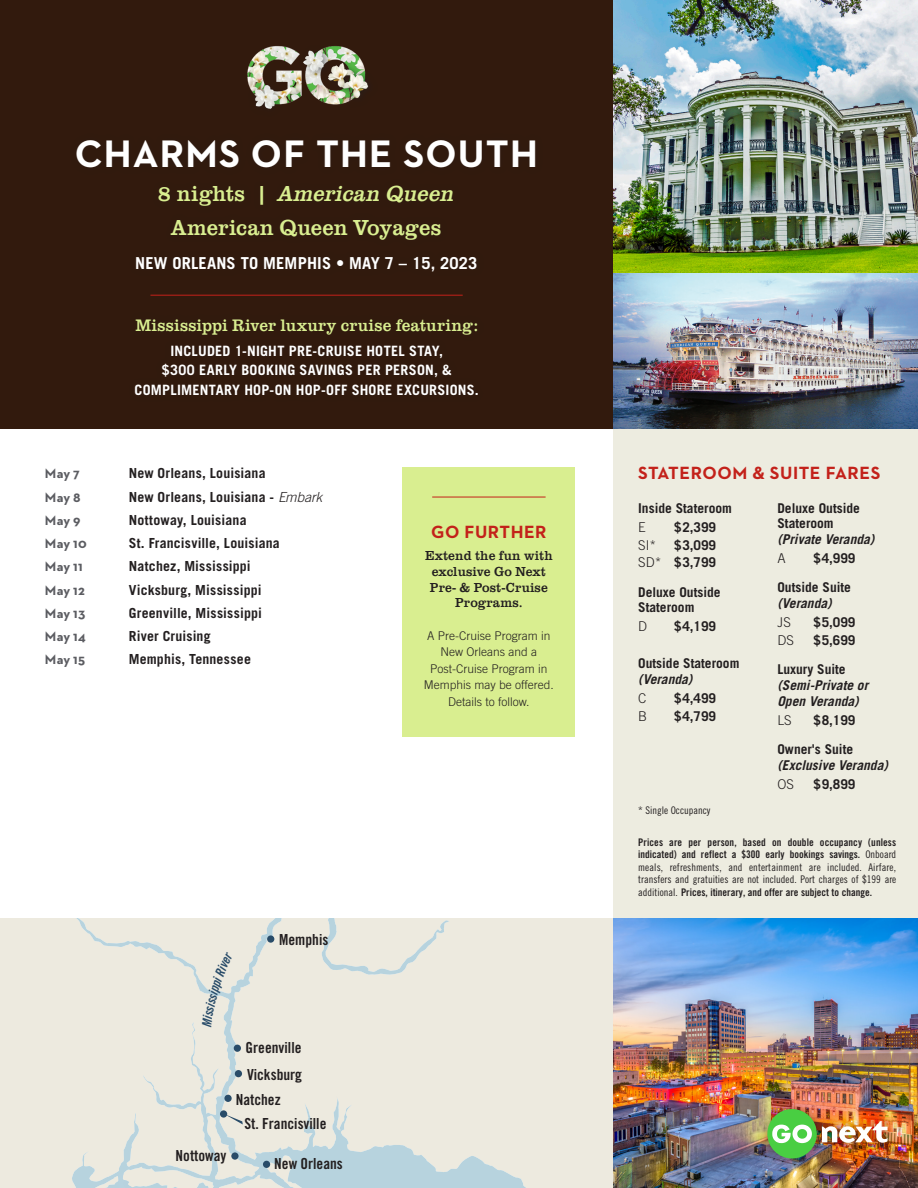
<style>
.page{position:relative;width:918px;height:1188px;background:#fff}
.page>*{position:absolute;margin:0;border:0;box-sizing:border-box;transform-origin:0 0}
.t1{font:700 39px "Neutraface 2 Text";letter-spacing:.03em;color:#fff}
.t2{font:italic 22.5px "Clarendon URW";letter-spacing:.005em;color:#d9ee90;scale:.95 1}
.t3{font:22.5px "Clarendon URW";letter-spacing:.005em;color:#d9ee90;scale:.95 1}
.t4{font:700 18px "Neutraface 2 Text";letter-spacing:.03em;color:#c3211a}
.t5{font:17.25px "Clarendon URW";letter-spacing:.01em;color:#d9ee90;scale:.95 1}
.t6{font:700 16.5px "Trade Gothic LT Std";letter-spacing:.01em;color:#fff}
.t7{font:15.3px "Trade Gothic LT Std Bd Cn 20";color:#231f20}
.Included_Features{font:700 14.25px/19.5px "Trade Gothic LT Std";letter-spacing:.015em;color:#fff;text-align:center}
.t8{font:700 13.8px "Trade Gothic LT Std";letter-spacing:.01em;color:#231f20}
.t9{font:700 13.8px "Neutraface 2 Text";letter-spacing:.025em;color:#5b5c61}
.Stateroom_prices{font:700 13.5px/15.8px "Trade Gothic LT Std";color:#231f20}
.t10{font:italic 700 13.5px/15.8px "Trade Gothic LT Std";color:#231f20}
.t11{font:13.5px/15.8px "Clarendon URW";letter-spacing:.01em;color:#231f20;text-align:center;scale:.95 1}
.Stateroom_prices-2{font:300 13.5px "Trade Gothic LT Std";color:#231f20}
.t12{font:300 12px/16.5px "Trade Gothic LT Std";color:#231f20;text-align:center}
.t13{font:10.5px/12.6px "Trade Gothic LT Std Bd Cn 20";color:#231f20;text-align:justify}
.t14{font:10.5px "Trade Gothic LT Std Cn 18";color:#231f20}
.s1{font-style:normal}
.s2{font-weight:300;font-style:italic}
.s3{font-weight:300}
.s4{font-family:"Trade Gothic LT Std Cn 18"}
</style>
<div class="page">
<div style="left:0;top:918px;width:614px;height:270px;background:#edeadf"></div>
<svg style="left:72px;top:918px;width:454px;height:270px"></svg>
<img style="left:118px;top:1174px;width:19px;height:14px">
<div style="left:224px;top:1095px;width:8px;height:7px;background:#294c69;border-radius:50%"></div>
<div style="left:220px;top:1110px;width:7px;height:8px;background:#294c69;border-radius:50%"></div>
<div style="left:234px;top:1045px;width:7px;height:7px;background:#294c69;border-radius:50%"></div>
<div style="left:235px;top:1070px;width:7px;height:7px;background:#294c69;border-radius:50%"></div>
<div style="left:231px;top:1152px;width:8px;height:8px;background:#294c69;border-radius:50%"></div>
<div style="left:263px;top:1161px;width:7px;height:7px;background:#294c69;border-radius:50%"></div>
<div style="left:267px;top:935px;width:7px;height:8px;background:#294c69;border-radius:50%"></div>
<svg style="left:224px;top:1114px;width:19px;height:10px"></svg>
<div style="left:403px;top:468px;width:172px;height:269px;background:#d9ee90"></div>
<div style="left:613px;top:429px;width:305px;height:492px;background:#edece0"></div>
<div style="left:0;top:0;width:613px;height:429px;background:#321a0d"></div>
<img style="left:613px;top:0;width:305px;height:429px">
<img style="left:613px;top:918px;width:305px;height:270px">
<hr style="left:432px;top:497px;width:114px;height:1px;background:#c3211a">
<hr style="left:150px;top:295px;width:313px;height:1px;background:#c3211a">
<div style="left:758px;top:1100px;width:139px;height:69px;background:#231f20;opacity:.51"></div>
<div style="left:767px;top:1109px;width:50px;height:50px;background:#49ce42;border-radius:50%"></div>
<svg style="left:822px;top:1121px;width:66px;height:22px"></svg>
<svg style="left:772px;top:1125px;width:40px;height:18px"></svg>
<img style="left:247px;top:46px;width:122px;height:63px">
<svg style="left:202px;top:952px;width:31px;height:75px"></svg>
<p class="t1" style="left:75px;top:129px;width:465px">CHARMS OF THE SOUTH</p>
<p class="t2" style="left:158px;top:177px;width:314px"><span class="s1">8 nights |</span> American Queen</p>
<p class="t3" style="left:171px;top:211px;width:286px">American Queen Voyages</p>
<p class="t6" style="left:135px;top:253px;width:344px">NEW ORLEANS TO MEMPHIS • MAY 7 – 15, 2023</p>
<p class="t5" style="left:135px;top:312px;width:362px">Mississippi River luxury cruise featuring:</p>
<p class="Included_Features" style="left:135px;top:340px;width:346px">INCLUDED 1-NIGHT PRE-CRUISE HOTEL STAY,<br>$300 EARLY BOOKING SAVINGS PER PERSON, &amp;<br>COMPLIMENTARY HOP-ON HOP-OFF SHORE EXCURSIONS.</p>
<p class="t9" style="left:45px;top:465px;width:37px">May 7</p>
<p class="t8" style="left:129px;top:465px;width:138px">New Orleans, Louisiana</p>
<p class="t4" style="left:638px;top:462px;width:244px">STATEROOM &amp; SUITE FARES</p>
<p class="t9" style="left:45px;top:488px;width:37px">May 8</p>
<p class="t8" style="left:129px;top:488px;width:195px">New Orleans, Louisiana - <span class="s2">Embark</span></p>
<p class="t9" style="left:45px;top:511px;width:37px">May 9</p>
<p class="t8" style="left:129px;top:511px;width:119px">Nottoway, Louisiana</p>
<p class="t9" style="left:45px;top:535px;width:44px">May 10</p>
<p class="t8" style="left:129px;top:535px;width:153px">St. Francisville, Louisiana</p>
<p class="t9" style="left:45px;top:558px;width:40px">May 11</p>
<p class="t8" style="left:129px;top:558px;width:124px">Natchez, Mississippi</p>
<p class="t9" style="left:45px;top:581px;width:42px">May 12</p>
<p class="t8" style="left:129px;top:581px;width:134px">Vicksburg, Mississippi</p>
<p class="t9" style="left:45px;top:604px;width:42px">May 13</p>
<p class="t8" style="left:129px;top:604px;width:135px">Greenville, Mississippi</p>
<p class="t9" style="left:45px;top:628px;width:42px">May 14</p>
<p class="t8" style="left:129px;top:628px;width:83px">River Cruising</p>
<p class="t9" style="left:45px;top:651px;width:42px">May 15</p>
<p class="t8" style="left:129px;top:651px;width:124px">Memphis, Tennessee</p>
<p class="Stateroom_prices" style="left:638px;top:500px;width:95px">Inside Stateroom</p>
<p class="Stateroom_prices-2" style="left:638px;top:519px;width:9px">E</p>
<p class="Stateroom_prices" style="left:674px;top:519px;width:43px">$2,399</p>
<p class="Stateroom_prices-2" style="left:638px;top:537px;width:20px">SI*</p>
<p class="Stateroom_prices" style="left:674px;top:537px;width:43px">$3,099</p>
<p class="Stateroom_prices" style="left:638px;top:555px;width:79px"><span class="s3">SD*</span> $3,799</p>
<p class="Stateroom_prices" style="left:638px;top:584px;width:84px">Deluxe Outside<br>Stateroom</p>
<p class="Stateroom_prices-2" style="left:638px;top:619px;width:11px">D</p>
<p class="Stateroom_prices" style="left:674px;top:619px;width:43px">$4,199</p>
<p class="Stateroom_prices" style="left:638px;top:655px;width:103px">Outside Stateroom</p>
<p class="t10" style="left:638px;top:672px;width:56px">(Veranda)</p>
<p class="Stateroom_prices-2" style="left:638px;top:690px;width:10px">C</p>
<p class="Stateroom_prices" style="left:674px;top:690px;width:43px">$4,499</p>
<p class="Stateroom_prices-2" style="left:638px;top:708px;width:11px">B</p>
<p class="Stateroom_prices" style="left:674px;top:708px;width:43px">$4,799</p>
<p class="Stateroom_prices" style="left:777px;top:500px;width:84px">Deluxe Outside<br>Stateroom</p>
<p class="t10" style="left:777px;top:532px;width:98px">(Private Veranda)</p>
<p class="Stateroom_prices-2" style="left:777px;top:550px;width:10px">A</p>
<p class="Stateroom_prices" style="left:813px;top:550px;width:43px">$4,999</p>
<p class="Stateroom_prices" style="left:777px;top:579px;width:75px">Outside Suite</p>
<p class="t10" style="left:777px;top:596px;width:56px">(Veranda)</p>
<p class="Stateroom_prices-2" style="left:777px;top:614px;width:15px">JS</p>
<p class="Stateroom_prices" style="left:813px;top:614px;width:43px">$5,099</p>
<p class="Stateroom_prices-2" style="left:777px;top:632px;width:18px">DS</p>
<p class="Stateroom_prices" style="left:813px;top:632px;width:43px">$5,699</p>
<p class="Stateroom_prices" style="left:777px;top:661px;width:70px">Luxury Suite</p>
<p class="t10" style="left:777px;top:677px;width:92px">(Semi-Private or<br>Open Veranda)</p>
<p class="Stateroom_prices-2" style="left:777px;top:712px;width:16px">LS</p>
<p class="Stateroom_prices" style="left:813px;top:712px;width:43px">$8,199</p>
<p class="Stateroom_prices" style="left:777px;top:741px;width:77px">Owner's Suite</p>
<p class="t10" style="left:777px;top:757px;width:112px">(Exclusive Veranda)</p>
<p class="Stateroom_prices-2" style="left:777px;top:776px;width:18px">OS</p>
<p class="Stateroom_prices" style="left:813px;top:776px;width:43px">$9,899</p>
<p class="t4" style="left:431px;top:520px;width:117px">GO FURTHER</p>
<p class="t11" style="left:425px;top:547px;width:136px">Extend the fun with exclusive Go Next<br>Pre- &amp; Post-Cruise<br>Programs.</p>
<p class="t12" style="left:424px;top:627px;width:132px">A Pre-Cruise Program in<br>New Orleans and a<br>Post-Cruise Program in<br>Memphis may be offered.<br>Details to follow.</p>
<p class="t14" style="left:638px;top:804px;width:74px">* Single Occupancy</p>
<p class="t7" style="left:279px;top:930px;width:51px">Memphis</p>
<p class="t7" style="left:176px;top:1146px;width:52px">Nottoway</p>
<p class="t7" style="left:246px;top:1038px;width:57px">Greenville</p>
<p class="t7" style="left:247px;top:1065px;width:57px">Vicksburg</p>
<p class="t7" style="left:236px;top:1091px;width:46px">Natchez</p>
<p class="t7" style="left:244px;top:1114px;width:84px">St. Francisville</p>
<p class="t7" style="left:274px;top:1154px;width:70px">New Orleans</p>
<p class="t13" style="left:638px;top:836px;width:260px">Prices are per person, based on double occupancy (unless indicated) and reflect a $300 early bookings savings. <span class="s4">Onboard meals, refreshments, and entertainment are included. Airfare, transfers and gratuities are not included. Port charges of $199 are additional.</span> Prices, itinerary, and offer are subject to change.</p>
</div>
